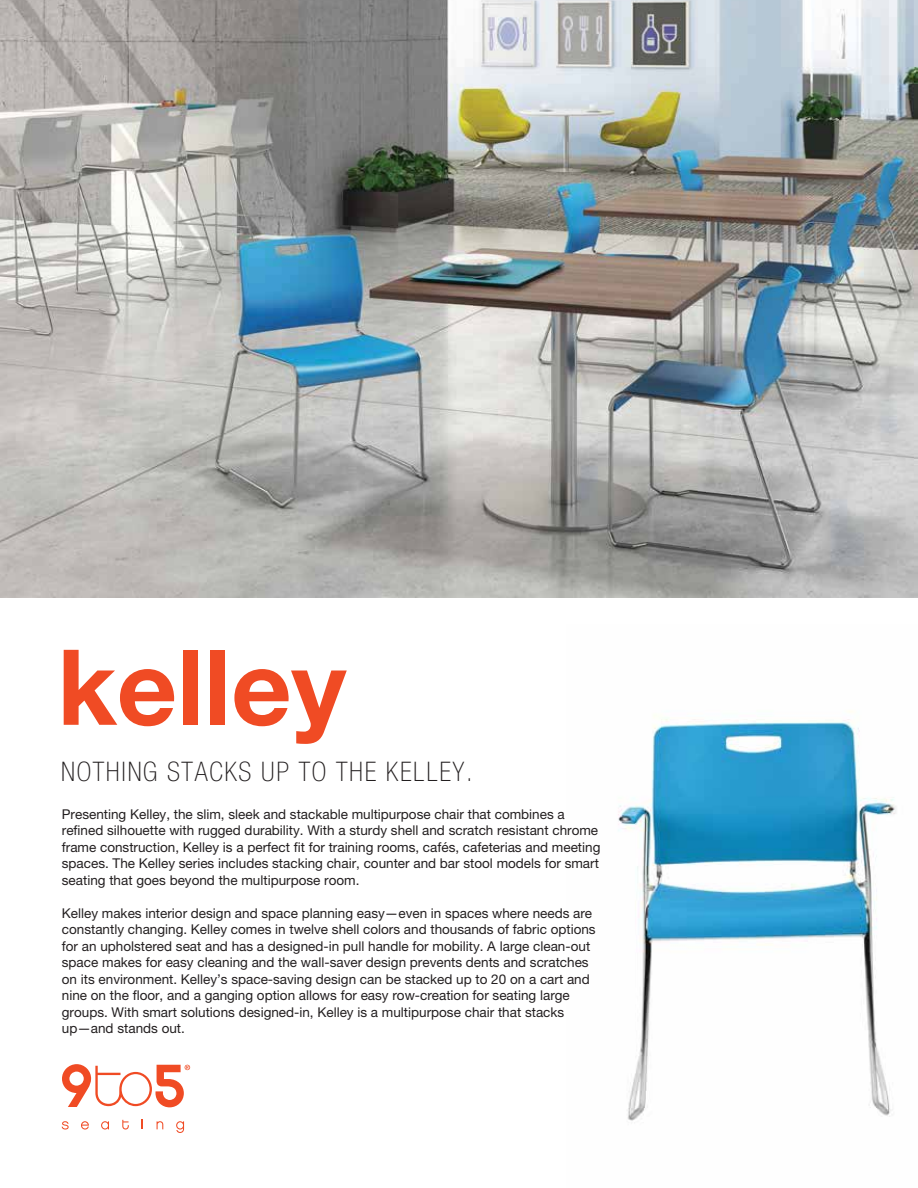
<style>
.page{position:relative;width:918px;height:1188px;background:#fff}
.page>*{position:absolute;margin:0;border:0;box-sizing:border-box;transform-origin:0 0}
.t1{font:700 105px "Helvetica Neue LT Std";color:#f04b24}
.t2{font:100 condensed 27px "Helvetica Neue LT Std";letter-spacing:.06em;color:#231f20}
.t3{font:13.5px/16.5px "Helvetica Neue LT Std";color:#231f20}
</style>
<div class="page">
<img style="left:618px;top:711px;width:278px;height:410px">
<svg style="left:81px;top:1121px;width:8px;height:9px"></svg>
<svg style="left:176px;top:1121px;width:8px;height:12px"></svg>
<svg style="left:157px;top:1121px;width:6px;height:8px"></svg>
<svg style="left:62px;top:1121px;width:7px;height:9px"></svg>
<svg style="left:101px;top:1121px;width:8px;height:9px"></svg>
<svg style="left:122px;top:1120px;width:7px;height:10px"></svg>
<svg style="left:62px;top:1064px;width:128px;height:43px"></svg>
<img style="left:0;top:0;width:918px;height:598px">
<h1 class="t1" style="left:57px;top:623px;width:291px">kelley</h1>
<h2 class="t2" style="left:61px;top:757px;width:413px">NOTHING STACKS UP TO THE KELLEY.</h2>
<p class="t3" style="left:62px;top:805px;width:540px">Presenting Kelley, the slim, sleek and stackable multipurpose chair that combines a refined silhouette with rugged durability. With a sturdy shell and scratch resistant chrome frame construction, Kelley is a perfect fit for training rooms, cafés, cafeterias and meeting spaces. The Kelley series includes stacking chair, counter and bar stool models for smart seating that goes beyond the multipurpose room.</p>
<p class="t3" style="left:62px;top:904px;width:535px">Kelley makes interior design and space planning easy—even in spaces where needs are constantly changing. Kelley comes in twelve shell colors and thousands of fabric options for an upholstered seat and has a designed-in pull handle for mobility. A large clean-out space makes for easy cleaning and the wall-saver design prevents dents and scratches on its environment. Kelley’s space-saving design can be stacked up to 20 on a cart and nine on the floor, and a ganging option allows for easy row-creation for seating large groups. With smart solutions designed-in, Kelley is a multipurpose chair that stacks up—and stands out.</p>
</div>
